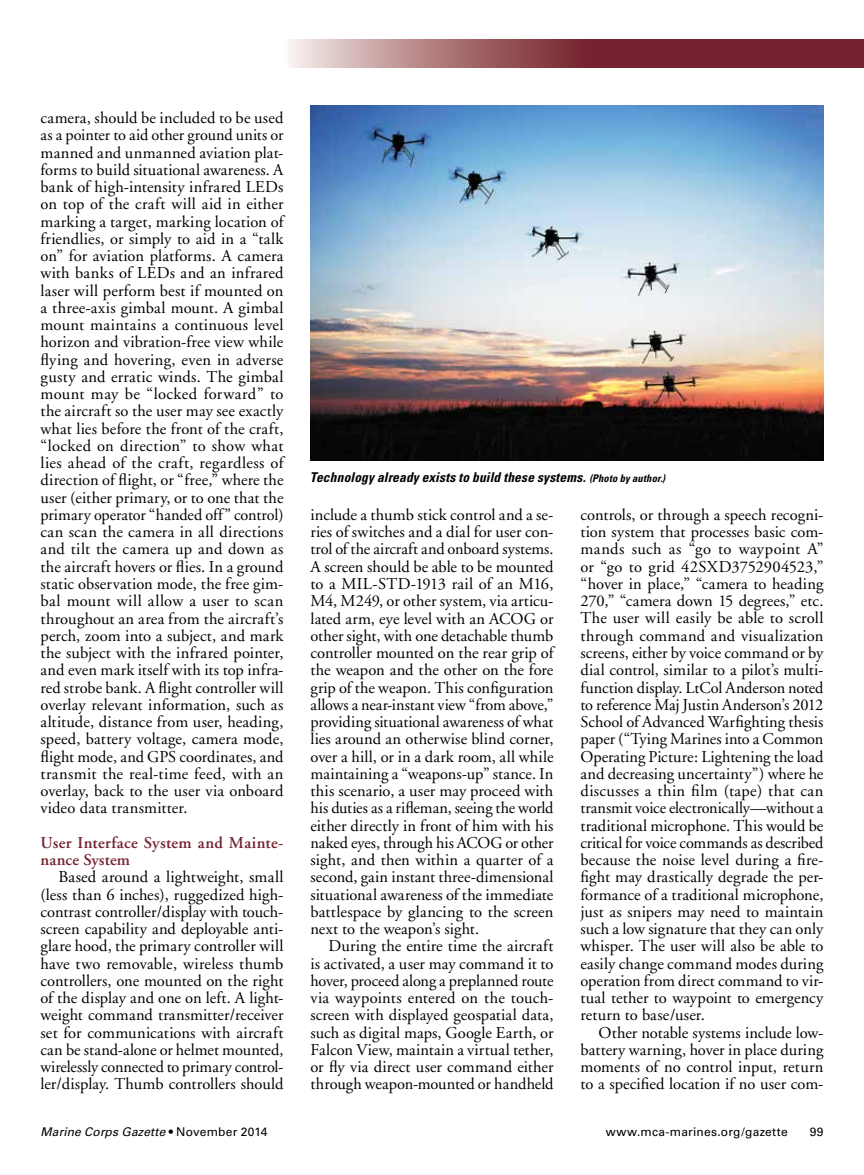
<style>
.page{position:relative;width:864px;height:1175px;background:#fff}
.page>*{position:absolute;margin:0;border:0;box-sizing:border-box;transform-origin:0 0}
.t1{font:16.5px/17.2px "Adobe Garamond";letter-spacing:.005em;color:#000;text-align:justify}
.t2{font:600 16.5px/17.2px "Adobe Garamond";letter-spacing:.015em;color:#752331}
.t3{font:italic 700 condensed 13.5px "Univers";letter-spacing:.01em;color:#000}
.t4{font:italic 12px "Univers";letter-spacing:.015em;color:#000}
.t5{font:12px "Univers";letter-spacing:.02em;color:#000}
.s1{font-size:10.5px}
.s2{font-style:normal}
</style>
<div class="page">
<svg style="left:290px;top:40px;width:574px;height:28px;background:#94535b"></svg>
<img style="left:310px;top:106px;width:514px;height:354px">
<p class="t1" style="left:40px;top:110px;width:245px">camera, should be included to be used as a pointer to aid other ground units or manned and unmanned aviation plat&shy;forms to build situational awareness. A bank of high-intensity infrared LEDs on top of the craft will aid in either marking a target, marking location of friendlies, or simply to aid in a “talk on” for aviation platforms. A camera with banks of LEDs and an infrared laser will perform best if mounted on a three-axis gimbal mount. A gimbal mount maintains a continuous level horizon and vibration-free view while flying and hovering, even in adverse gusty and erratic winds. The gimbal mount may be “locked forward” to the aircraft so the user may see exactly what lies before the front of the craft, “locked on direction” to show what lies ahead of the craft, regardless of direction of flight, or “free,” where the user (either primary, or to one that the primary operator “handed off” control) can scan the camera in all directions and tilt the camera up and down as the aircraft hovers or flies. In a ground static observation mode, the free gim&shy;bal mount will allow a user to scan throughout an area from the aircraft’s perch, zoom into a subject, and mark the subject with the infrared pointer, and even mark itself with its top infra&shy;red strobe bank. A flight controller will overlay relevant information, such as altitude, distance from user, heading, speed, battery voltage, camera mode, flight mode, and GPS coordinates, and transmit the real-time feed, with an overlay, back to the user via onboard video data transmitter.</p>
<p class="t2" style="left:40px;top:834px;width:244px">User Interface System and Mainte&shy;nance System</p>
<p class="t1" style="left:40px;top:869px;width:245px;text-indent:18px">Based around a lightweight, small (less than 6 inches), ruggedized high&shy;contrast controller/display with touch&shy;screen capability and deployable anti&shy;glare hood, the primary controller will have two removable, wireless thumb controllers, one mounted on the right of the display and one on left. A light&shy;weight command transmitter/receiver set for communications with aircraft can be stand-alone or helmet mounted, wirelessly connected to primary control&shy;ler/display. Thumb controllers should</p>
<p class="t3" style="left:310px;top:469px;width:357px">Technology already exists to build these systems. <span class="s1">(Photo by author.)</span></p>
<p class="t1" style="left:310px;top:506px;width:245px">include a thumb stick control and a se&shy;ries of switches and a dial for user con&shy;trol of the aircraft and onboard systems.<br>A screen should be able to be mounted to a MIL-STD-1913 rail of an M16, M4, M249, or other system, via articu&shy;lated arm, eye level with an ACOG or other sight, with one detachable thumb controller mounted on the rear grip of the weapon and the other on the fore grip of the weapon. This configuration allows a near-instant view “from above,” providing situational awareness of what lies around an otherwise blind corner, over a hill, or in a dark room, all while maintaining a “weapons-up” stance. In this scenario, a user may proceed with his duties as a rifleman, seeing the world either directly in front of him with his naked eyes, through his ACOG or other sight, and then within a quarter of a second, gain instant three-dimensional situational awareness of the immediate battlespace by glancing to the screen next to the weapon’s sight.</p>
<p class="t1" style="left:310px;top:938px;width:245px;text-indent:18px">During the entire time the aircraft is activated, a user may command it to hover, proceed along a preplanned route via waypoints entered on the touch&shy;screen with displayed geospatial data, such as digital maps, Google Earth, or Falcon View, maintain a virtual tether, or fly via direct user command either through weapon-mounted or handheld</p>
<p class="t1" style="left:580px;top:506px;width:245px">controls, or through a speech recogni&shy;tion system that processes basic com&shy;mands such as “go to waypoint A” or “go to grid 42SXD3752904523,” “hover in place,” “camera to heading 270,” “camera down 15 degrees,” etc.<br>The user will easily be able to scroll through command and visualization screens, either by voice command or by dial control, similar to a pilot’s multi&shy;function display. LtCol Anderson noted to reference Maj Justin Anderson’s 2012<br>School of Advanced Warfighting thesis paper (“Tying Marines into a Common Operating Picture: Lightening the load and decreasing uncertainty”) where he discusses a thin film (tape) that can transmit voice electronically—without a traditional microphone. This would be critical for voice commands as described because the noise level during a fire&shy;fight may drastically degrade the per&shy;formance of a traditional microphone, just as snipers may need to maintain such a low signature that they can only whisper. The user will also be able to easily change command modes during operation from direct command to vir&shy;tual tether to waypoint to emergency return to base/user.</p>
<p class="t1" style="left:580px;top:1024px;width:245px;text-indent:18px">Other notable systems include low&shy;battery warning, hover in place during moments of no control input, return to a specified location if no user com-</p>
<p class="t4" style="left:40px;top:1124px;width:228px">Marine Corps Gazette <span class="s2">• November 2014</span></p>
<p class="t5" style="left:606px;top:1124px;width:183px">www.mca-marines.org/gazette</p>
<p class="t5" style="left:810px;top:1124px;width:15px">99</p>
</div>
